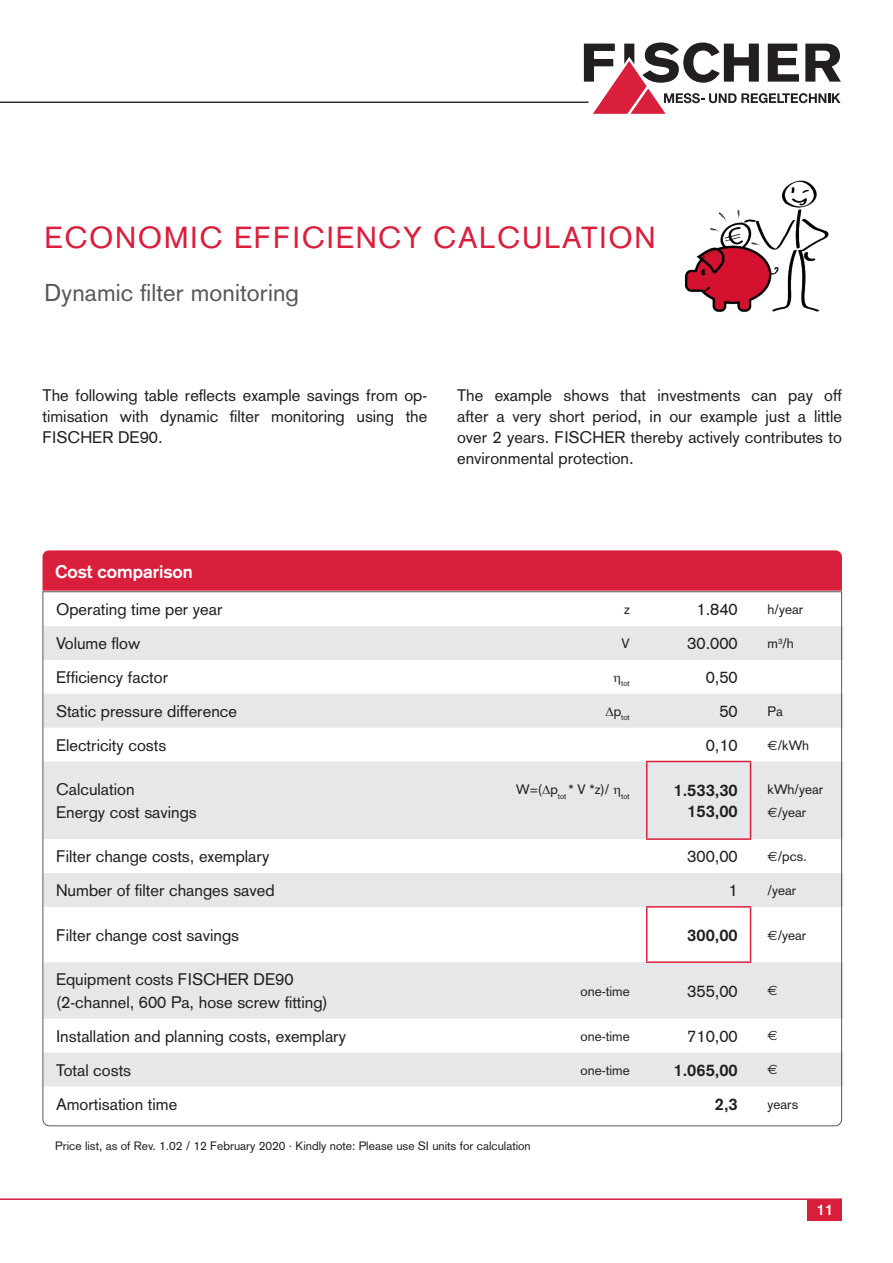
<style>
.page{position:relative;width:893px;height:1263px;background:#fff}
.page>*{position:absolute;margin:0;border:0;box-sizing:border-box;transform-origin:0 0}
.t1{font:30px "Akzidenz Grotesk";letter-spacing:.05em;color:#da1f3d}
.t2{font:24px "Akzidenz Grotesk";letter-spacing:.005em;color:#57585a}
.t3{font:700 18px "Akzidenz Grotesk";color:#fff}
.t4{font:16.5px/21px "Akzidenz Grotesk";color:#231f20;text-align:justify}
.t5{font:700 16.5px/21px "Akzidenz Grotesk";color:#231f20;text-align:right}
.t6{font:700 15px "Akzidenz Grotesk";color:#fff}
.t7{font:13.5px/22.5px "Akzidenz Grotesk";color:#231f20}
.t8{font:13.5px "Euro Sans";color:#231f20}
.t9{font:12px "Akzidenz Grotesk";color:#231f20}
.t10{font:7.8px "Akzidenz Grotesk";color:#231f20}
.s1{font-family:"Euro Sans"}
</style>
<div class="page">
<hr style="left:0;top:1198px;width:842px;height:2px;background:#da1f3d">
<div style="left:808px;top:1199px;width:34px;height:21px;background:#da1f3d"></div>
<svg style="left:584px;top:43px;width:257px;height:71px"></svg>
<hr style="left:0;top:102px;width:589px;height:1px;background:#231f20">
<img style="left:684px;top:180px;width:145px;height:132px">
<div style="left:43px;top:550px;width:799px;height:41px;background:#da1f3d"></div>
<svg style="left:42px;top:591px;width:800px;height:535px"></svg>
<svg style="left:613px;top:676px;width:7px;height:9px"></svg>
<svg style="left:606px;top:706px;width:7px;height:10px"></svg>
<svg style="left:542px;top:785px;width:8px;height:9px"></svg>
<svg style="left:613px;top:788px;width:7px;height:9px"></svg>
<h1 class="t1" style="left:45px;top:220px;width:612px">ECONOMIC EFFICIENCY CALCULATION</h1>
<h2 class="t2" style="left:45px;top:279px;width:256px">Dynamic filter monitoring</h2>
<p class="t4" style="left:43px;top:385px;width:386px">The following table reflects example savings from op&shy;timisation with dynamic filter monitoring using the FISCHER DE90.</p>
<p class="t4" style="left:457px;top:385px;width:386px">The example shows that investments can pay off after a very short period, in our example just a little over 2 years. FISCHER thereby actively contributes to environmental protection.</p>
<p class="t3" style="left:55px;top:560px;width:139px">Cost comparison</p>
<p class="t4" style="left:56px;top:599px;width:168px">Operating time per year</p>
<p class="t7" style="left:624px;top:598px;width:7px">z</p>
<p class="t4" style="left:696px;top:599px;width:43px">1.840</p>
<p class="t7" style="left:767px;top:598px;width:37px">h/year</p>
<p class="t4" style="left:56px;top:633px;width:86px">Volume flow</p>
<p class="t7" style="left:621px;top:632px;width:10px">V</p>
<p class="t4" style="left:687px;top:633px;width:52px">30.000</p>
<p class="t7" style="left:767px;top:632px;width:28px">m<sup>3</sup>/h</p>
<p class="t4" style="left:56px;top:667px;width:114px">Efficiency factor</p>
<p class="t10" style="left:621px;top:679px;width:10px">tot</p>
<p class="t4" style="left:706px;top:667px;width:34px">0,50</p>
<p class="t4" style="left:56px;top:701px;width:182px">Static pressure difference</p>
<p class="t10" style="left:614px;top:713px;width:18px"><sup>p</sup>tot</p>
<p class="t4" style="left:719px;top:701px;width:20px">50</p>
<p class="t7" style="left:767px;top:700px;width:17px">Pa</p>
<p class="t4" style="left:56px;top:734px;width:112px">Electricity costs</p>
<p class="t4" style="left:706px;top:734px;width:34px">0,10</p>
<p class="t7" style="left:767px;top:734px;width:43px"><span class="s1">€</span>/kWh</p>
<p class="t4" style="left:56px;top:778px;width:142px;line-height:22.5px">Calculation<br>Energy cost savings</p>
<p class="t7" style="left:516px;top:778px;width:115px">W=( p<sub>tot</sub> * V *z)/ <sub>tot</sub></p>
<p class="t5" style="left:673px;top:780px;width:66px">1.533,30<br>153,00</p>
<p class="t7" style="left:767px;top:778px;width:57px">kWh/year <span class="s1">€</span>/year</p>
<p class="t4" style="left:56px;top:846px;width:215px">Filter change costs, exemplary</p>
<p class="t4" style="left:687px;top:846px;width:52px">300,00</p>
<p class="t7" style="left:767px;top:845px;width:41px"><span class="s1">€</span>/pcs.</p>
<p class="t4" style="left:56px;top:880px;width:220px">Number of filter changes saved</p>
<p class="t4" style="left:729px;top:880px;width:11px">1</p>
<p class="t7" style="left:767px;top:879px;width:30px">/year</p>
<p class="t4" style="left:56px;top:924px;width:185px">Filter change cost savings</p>
<p class="t5" style="left:687px;top:924px;width:52px">300,00</p>
<p class="t7" style="left:767px;top:924px;width:40px"><span class="s1">€</span>/year</p>
<p class="t4" style="left:56px;top:968px;width:273px;line-height:22.5px">Equipment costs FISCHER DE90 (2-channel, 600 Pa, hose screw fitting)</p>
<p class="t7" style="left:580px;top:979px;width:51px">one-time</p>
<p class="t4" style="left:687px;top:980px;width:52px">355,00</p>
<p class="t8" style="left:767px;top:982px;width:12px">€</p>
<p class="t4" style="left:56px;top:1025px;width:292px">Installation and planning costs, exemplary</p>
<p class="t7" style="left:580px;top:1025px;width:51px">one-time</p>
<p class="t4" style="left:687px;top:1025px;width:52px">710,00</p>
<p class="t8" style="left:767px;top:1027px;width:12px">€</p>
<p class="t4" style="left:56px;top:1059px;width:77px">Total costs</p>
<p class="t7" style="left:580px;top:1058px;width:51px">one-time</p>
<p class="t5" style="left:673px;top:1059px;width:66px">1.065,00</p>
<p class="t8" style="left:767px;top:1061px;width:12px">€</p>
<p class="t4" style="left:56px;top:1093px;width:123px">Amortisation time</p>
<p class="t5" style="left:715px;top:1093px;width:24px">2,3</p>
<p class="t7" style="left:767px;top:1093px;width:32px">years</p>
<p class="t9" style="left:55px;top:1139px;width:477px">Price list, as of Rev. 1.02 / 12 February 2020 · Kindly note: Please use SI units for calculation</p>
<p class="t6" style="left:817px;top:1201px;width:18px">11</p>
</div>
